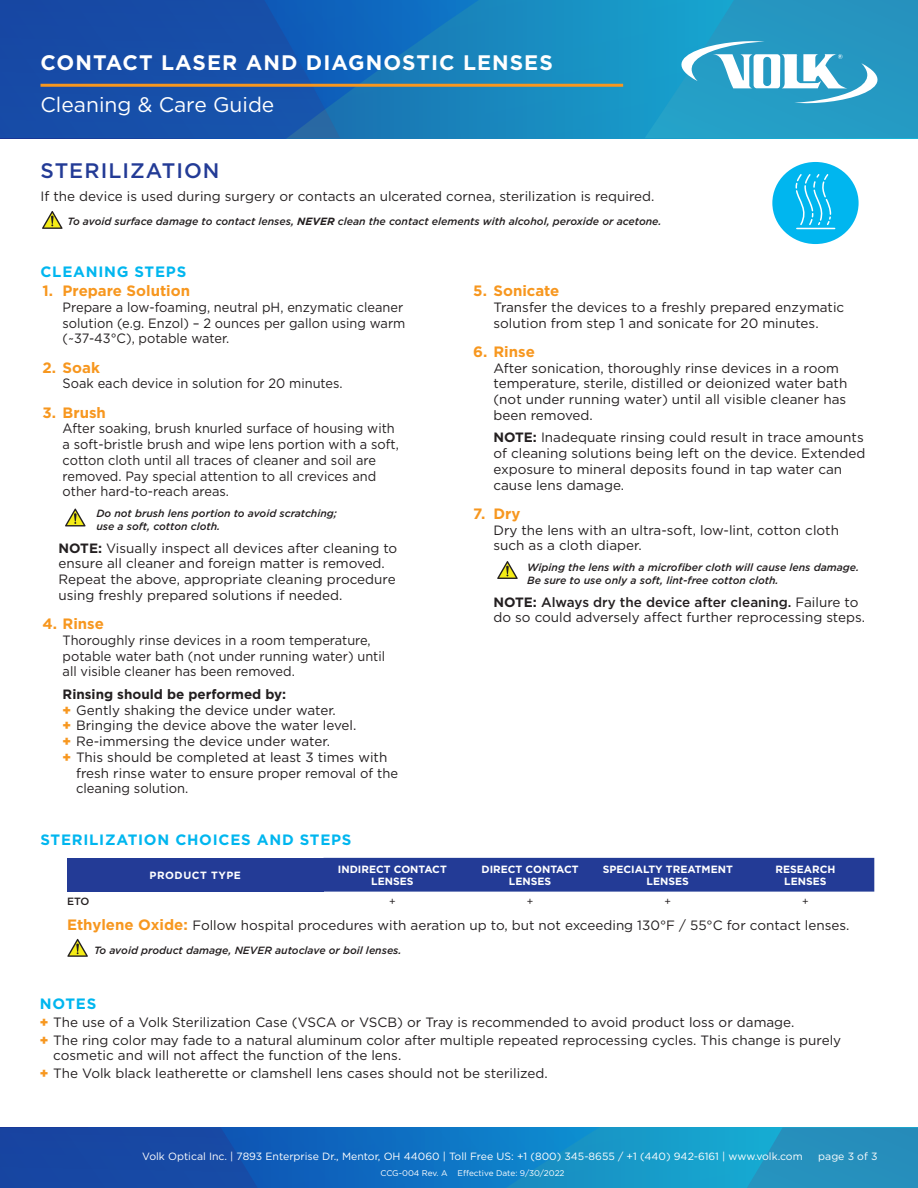
<style>
.page{position:relative;width:918px;height:1188px;background:#fff}
.page>*{position:absolute;margin:0;border:0;box-sizing:border-box;transform-origin:0 0}
.t1{font:700 21px "Gotham";letter-spacing:.05em;color:#fff}
.t2{font:21px "Gotham";color:#fff}
.t3{font:500 21px "Gotham";letter-spacing:.05em;color:#233b96}
.t4{font:700 15px "Gotham";color:#f7971f}
.t5{font:700 15px "Gotham";letter-spacing:.05em;color:#00b6ef}
.t6{font:13.5px/15.8px "Gotham";color:#231f20}
.t7{font:13.5px/15.8px "Gotham";color:#231f20;scale:.95 1}
.t8{font:700 13.5px "Gotham";color:#231f20}
.t9{font:13.5px "Gotham";color:#231f20;scale:.96 1}
.t10{font:italic 500 10.5px/13.5px "Gotham";color:#231f20}
.t11{font:10.5px "Gotham";color:#fff}
.t12{font:700 10.5px/12px "Gotham";color:#fff;text-align:center}
.t13{font:700 10.5px "Gotham";letter-spacing:.05em;color:#fff}
.Chart_Centered_7_8{font:10.5px "Gotham";color:#231f20}
.Chart_Left_Column_7{font:500 10.5px "Gotham";color:#231f20}
.t14{font:8.25px "Gotham";color:#fff}
.s1{font-weight:700}
.s2{font-weight:900;color:#f7971f}
.s3{font-weight:500}
.s4{font-weight:700;font-size:15px;color:#f7971f}
</style>
<div class="page">
<svg style="left:0;top:1128px;width:739px;height:60px;background:#136cb9"></svg>
<svg style="left:739px;top:1128px;width:179px;height:60px;background:#2393bf"></svg>
<svg style="left:0;top:0;width:645px;height:138px;background:#1768b3"></svg>
<hr style="left:40px;top:84px;width:583px;height:3px;background:#f7971f">
<svg style="left:645px;top:0;width:273px;height:138px;background:#37a4ca"></svg>
<svg style="left:42px;top:211px;width:21px;height:18px"></svg>
<svg style="left:497px;top:561px;width:21px;height:18px"></svg>
<svg style="left:65px;top:509px;width:21px;height:17px"></svg>
<svg style="left:67px;top:939px;width:21px;height:18px"></svg>
<div style="left:67px;top:858px;width:257px;height:34px;background:#233b96"></div>
<div style="left:324px;top:858px;width:550px;height:34px;background:#233b96"></div>
<div style="left:772px;top:162px;width:87px;height:82px;background:#00b6ef;border-radius:50%"></div>
<svg style="left:795px;top:174px;width:41px;height:56px"></svg>
<h1 class="t1" style="left:40px;top:49px;width:514px">CONTACT LASER AND DIAGNOSTIC LENSES</h1>
<h1 class="t2" style="left:40px;top:91px;width:235px">Cleaning &amp; Care Guide</h1>
<p class="t3" style="left:40px;top:157px;width:181px">STERILIZATION</p>
<p class="t6" style="left:40px;top:188px;width:615px">If the device is used during surgery or contacts an ulcerated cornea, sterilization is required.</p>
<p class="t10" style="left:68px;top:214px;width:596px">To avoid surface damage to contact lenses, <span class="s1">NEVER</span> clean the contact elements with alcohol, peroxide or acetone.</p>
<p class="t5" style="left:40px;top:261px;width:147px">CLEANING STEPS</p>
<p class="t4" style="left:42px;top:281px;width:149px">1. Prepare Solution</p>
<p class="t7" style="left:63px;top:299px;width:362px">Prepare a low-foaming, neutral pH, enzymatic cleaner solution (e.g. Enzol) – 2 ounces per gallon using warm (~37-43°C), potable water.</p>
<p class="t4" style="left:42px;top:357px;width:59px">2. Soak</p>
<p class="t7" style="left:63px;top:375px;width:296px">Soak each device in solution for 20 minutes.</p>
<p class="t4" style="left:42px;top:402px;width:65px">3. Brush</p>
<p class="t7" style="left:63px;top:420px;width:355px">After soaking, brush knurled surface of housing with a soft-bristle brush and wipe lens portion with a soft, cotton cloth until all traces of cleaner and soil are removed. Pay special attention to all crevices and other hard-to-reach areas.</p>
<p class="t10" style="left:96px;top:506px;width:242px">Do not brush lens portion to avoid scratching; use a soft, cotton cloth.</p>
<p class="t6" style="left:59px;top:540px;width:340px"><span class="s1">NOTE:</span> Visually inspect all devices after cleaning to ensure all cleaner and foreign matter is removed.<br>Repeat the above, appropriate cleaning procedure using freshly prepared solutions if needed.</p>
<p class="t4" style="left:42px;top:614px;width:63px">4. Rinse</p>
<p class="t7" style="left:63px;top:632px;width:341px">Thoroughly rinse devices in a room temperature, potable water bath (not under running water) until all visible cleaner has been removed.</p>
<p class="t8" style="left:63px;top:685px;width:225px">Rinsing should be performed by:</p>
<p class="t6" style="left:63px;top:702px;width:275px"><span class="s2">+</span> Gently shaking the device under water.</p>
<p class="t6" style="left:63px;top:717px;width:295px"><span class="s2">+</span> Bringing the device above the water level.</p>
<p class="t6" style="left:63px;top:733px;width:269px"><span class="s2">+</span> Re-immersing the device under water.</p>
<p class="t6" style="left:63px;top:749px;width:326px"><span class="s2">+</span> This should be completed at least 3 times with</p>
<p class="t6" style="left:76px;top:765px;width:324px">fresh rinse water to ensure proper removal of the</p>
<p class="t9" style="left:76px;top:780px;width:118px">cleaning solution.</p>
<p class="t5" style="left:40px;top:830px;width:313px">STERILIZATION CHOICES AND STEPS</p>
<p class="t13" style="left:150px;top:868px;width:93px">PRODUCT TYPE</p>
<p class="t12" style="left:338px;top:863px;width:110px">INDIRECT CONTACT</p>
<p class="t12" style="left:371px;top:875px;width:44px">LENSES</p>
<p class="t4" style="left:473px;top:281px;width:88px">5. Sonicate</p>
<p class="t6" style="left:493px;top:299px;width:352px">Transfer the devices to a freshly prepared enzymatic solution from step 1 and sonicate for 20 minutes.</p>
<p class="t4" style="left:473px;top:342px;width:63px">6. Rinse</p>
<p class="t6" style="left:493px;top:360px;width:355px">After sonication, thoroughly rinse devices in a room temperature, sterile, distilled or deionized water bath (not under running water) until all visible cleaner has been removed.</p>
<p class="t6" style="left:493px;top:429px;width:373px"><span class="s1">NOTE:</span> Inadequate rinsing could result in trace amounts of cleaning solutions being left on the device. Extended exposure to mineral deposits found in tap water can cause lens damage.</p>
<p class="t4" style="left:473px;top:504px;width:49px">7. Dry</p>
<p class="t6" style="left:493px;top:522px;width:347px">Dry the lens with an ultra-soft, low-lint, cotton cloth such as a cloth diaper.</p>
<p class="t10" style="left:527px;top:560px;width:333px">Wiping the lens with a microfiber cloth will cause lens damage.<br>Be sure to use only a soft, lint-free cotton cloth.</p>
<p class="t6" style="left:493px;top:594px;width:373px"><span class="s1">NOTE:</span> <span class="s3">Always dry the device after cleaning.</span> Failure to do so could adversely affect further reprocessing steps.</p>
<p class="t12" style="left:482px;top:863px;width:99px">DIRECT CONTACT</p>
<p class="t12" style="left:509px;top:875px;width:44px">LENSES</p>
<p class="t12" style="left:603px;top:863px;width:132px">SPECIALTY TREATMENT<br>LENSES</p>
<p class="t12" style="left:775px;top:863px;width:61px">RESEARCH<br>LENSES</p>
<p class="Chart_Left_Column_7" style="left:67px;top:894px;width:24px">ETO</p>
<p class="Chart_Centered_7_8" style="left:389px;top:895px;width:8px">+</p>
<p class="Chart_Centered_7_8" style="left:527px;top:895px;width:8px">+</p>
<p class="Chart_Centered_7_8" style="left:664px;top:895px;width:8px">+</p>
<p class="Chart_Centered_7_8" style="left:802px;top:895px;width:8px">+</p>
<p class="t6" style="left:67px;top:917px;width:784px"><span class="s4">Ethylene Oxide:</span> Follow hospital procedures with aeration up to, but not exceeding 130°F / 55°C for contact lenses.</p>
<p class="t10" style="left:94px;top:943px;width:309px">To avoid product damage, NEVER autoclave or boil lenses.</p>
<p class="t5" style="left:40px;top:994px;width:58px">NOTES</p>
<p class="t6" style="left:40px;top:1014px;width:756px"><span class="s2">+</span> The use of a Volk Sterilization Case (VSCA or VSCB) or Tray is recommended to avoid product loss or damage.</p>
<p class="t6" style="left:53px;top:1032px;width:789px;text-indent:-14px"><span class="s2">+</span> The ring color may fade to a natural aluminum color after multiple repeated reprocessing cycles. This change is purely cosmetic and will not affect the function of the lens.</p>
<p class="t6" style="left:40px;top:1065px;width:509px"><span class="s2">+</span> The Volk black leatherette or clamshell lens cases should not be sterilized.</p>
<p class="t11" style="left:142px;top:1149px;width:662px">Volk Optical Inc. | 7893 Enterprise Dr., Mentor, OH 44060 | Toll Free US: +1 (800) 345-8655 / +1 (440) 942-6161 | www.volk.com</p>
<p class="t14" style="left:380px;top:1168px;width:186px">CCG-004 Rev. A Effective Date: 9/30/2022</p>
<p class="t11" style="left:818px;top:1149px;width:61px">page 3 of 3</p>
</div>
